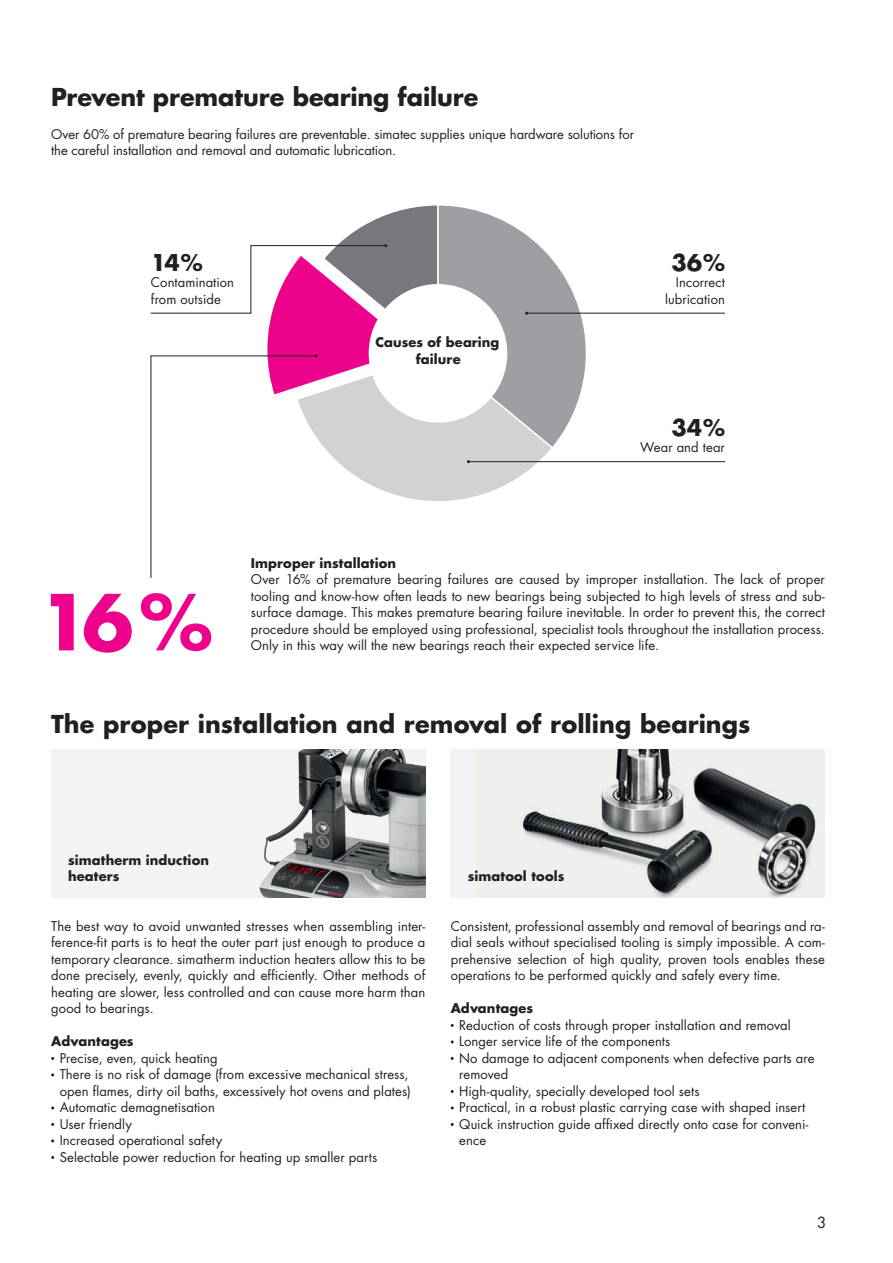
<style>
.page{position:relative;width:893px;height:1263px;background:#fff}
.page>*{position:absolute;margin:0;border:0;box-sizing:border-box;transform-origin:0 0}
.Lauftext__Aufzählung{font:700 75px "Futura Std";color:#ed028c}
.HT_16_pt_bold{font:700 24px "Futura Std";color:#231f20}
.Lauftext__Aufzählung-2{font:700 22.5px "Futura Std";color:#231f20}
.t1{font:15px "Futura Std";color:#231f20}
.Lauftext__Blocksatz{font:13.05px/16.5px "Futura Std";color:#231f20;text-align:justify}
.Lauftext__Aufzählung-3{font:13.05px/16.5px "Futura Std";letter-spacing:.005em;color:#231f20}
.Lauftext_Bold{font:700 13.05px/16.5px "Futura Std";letter-spacing:.01em;color:#231f20}
</style>
<div class="page">
<div style="left:51px;top:749px;width:374px;height:149px;background:#f2f3f4"></div>
<div style="left:451px;top:749px;width:374px;height:149px;background:#f2f3f4"></div>
<img style="left:518px;top:749px;width:298px;height:149px">
<img style="left:259px;top:749px;width:167px;height:149px">
<hr style="left:527px;top:313px;width:198px;height:1px;background:#231f20">
<hr style="left:468px;top:461px;width:257px;height:1px;background:#231f20">
<svg style="left:150px;top:205px;width:438px;height:373px"></svg>
<p class="HT_16_pt_bold" style="left:51px;top:81px;width:429px">Prevent premature bearing failure</p>
<p class="Lauftext__Blocksatz" style="left:51px;top:126px;width:585px">Over 60% of premature bearing failures are preventable. simatec supplies unique hardware solutions for the careful installation and removal and automatic lubrication.</p>
<p class="Lauftext__Aufzählung-2" style="left:151px;top:247px;width:53px">14%</p>
<p class="Lauftext__Aufzählung-3" style="left:151px;top:274px;width:85px">Contamination</p>
<p class="Lauftext__Aufzählung-3" style="left:151px;top:291px;width:71px">from outside</p>
<p class="Lauftext_Bold" style="left:375px;top:334px;width:125px">Causes of bearing</p>
<p class="Lauftext_Bold" style="left:416px;top:350px;width:46px">failure</p>
<p class="Lauftext__Aufzählung-2" style="left:672px;top:247px;width:55px">36%</p>
<p class="Lauftext__Aufzählung-3" style="left:676px;top:274px;width:51px">Incorrect</p>
<p class="Lauftext__Aufzählung-3" style="left:665px;top:291px;width:62px">lubrication</p>
<p class="Lauftext__Aufzählung-2" style="left:671px;top:412px;width:55px">34%</p>
<p class="Lauftext__Aufzählung-3" style="left:640px;top:439px;width:86px">Wear and tear</p>
<p class="Lauftext__Aufzählung" style="left:39px;top:572px;width:175px">16%</p>
<p class="Lauftext_Bold" style="left:251px;top:554px;width:147px">Improper installation</p>
<p class="Lauftext__Blocksatz" style="left:251px;top:571px;width:576px">Over 16% of premature bearing failures are caused by improper installation. The lack of proper tooling and know-how often leads to new bearings being subjected to high levels of stress and sub&shy;surface damage. This makes premature bearing failure inevitable. In order to prevent this, the correct procedure should be employed using professional, specialist tools throughout the installation process.</p>
<p class="Lauftext__Blocksatz" style="left:251px;top:637px;width:410px">Only in this way will the new bearings reach their expected service life.</p>
<p class="HT_16_pt_bold" style="left:51px;top:708px;width:701px">The proper installation and removal of rolling bearings</p>
<p class="Lauftext_Bold" style="left:68px;top:851px;width:143px">simatherm induction heaters</p>
<p class="Lauftext__Blocksatz" style="left:51px;top:918px;width:376px">The best way to avoid unwanted stresses when assembling inter&shy;ference-fit parts is to heat the outer part just enough to produce a temporary clearance. simatherm induction heaters allow this to be done precisely, evenly, quickly and efficiently. Other methods of heating are slower, less controlled and can cause more harm than good to bearings.</p>
<p class="Lauftext_Bold" style="left:51px;top:1033px;width:84px">Advantages</p>
<p class="Lauftext__Aufzählung-3" style="left:60px;top:1050px;width:160px">Precise, even, quick heating</p>
<p class="Lauftext__Aufzählung-3" style="left:60px;top:1066px;width:353px">There is no risk of damage (from excessive mechanical stress, open flames, dirty oil baths, excessively hot ovens and plates)</p>
<p class="Lauftext__Aufzählung-3" style="left:60px;top:1099px;width:157px">Automatic demagnetisation</p>
<p class="Lauftext__Aufzählung-3" style="left:60px;top:1116px;width:74px">User friendly</p>
<p class="Lauftext__Aufzählung-3" style="left:60px;top:1132px;width:164px">Increased operational safety</p>
<p class="Lauftext__Aufzählung-3" style="left:60px;top:1149px;width:319px">Selectable power reduction for heating up smaller parts</p>
<p class="Lauftext_Bold" style="left:468px;top:868px;width:98px">simatool tools</p>
<p class="Lauftext__Blocksatz" style="left:451px;top:918px;width:376px">Consistent, professional assembly and removal of bearings and ra&shy;dial seals without specialised tooling is simply impossible. A com&shy;prehensive selection of high quality, proven tools enables these operations to be performed quickly and safely every time.</p>
<p class="Lauftext_Bold" style="left:451px;top:1000px;width:84px">Advantages</p>
<p class="Lauftext__Aufzählung-3" style="left:459px;top:1017px;width:333px">Reduction of costs through proper installation and removal</p>
<p class="Lauftext__Aufzählung-3" style="left:459px;top:1033px;width:213px">Longer service life of the components</p>
<p class="Lauftext__Aufzählung-3" style="left:459px;top:1050px;width:357px">No damage to adjacent components when defective parts are removed</p>
<p class="Lauftext__Aufzählung-3" style="left:459px;top:1083px;width:242px">High-quality, specially developed tool sets</p>
<p class="Lauftext__Aufzählung-3" style="left:459px;top:1099px;width:348px">Practical, in a robust plastic carrying case with shaped insert</p>
<p class="Lauftext__Aufzählung-3" style="left:459px;top:1116px;width:351px">Quick instruction guide affixed directly onto case for conveni&shy;ence</p>
<p class="t1" style="left:817px;top:1213px;width:11px">3</p>
</div>
